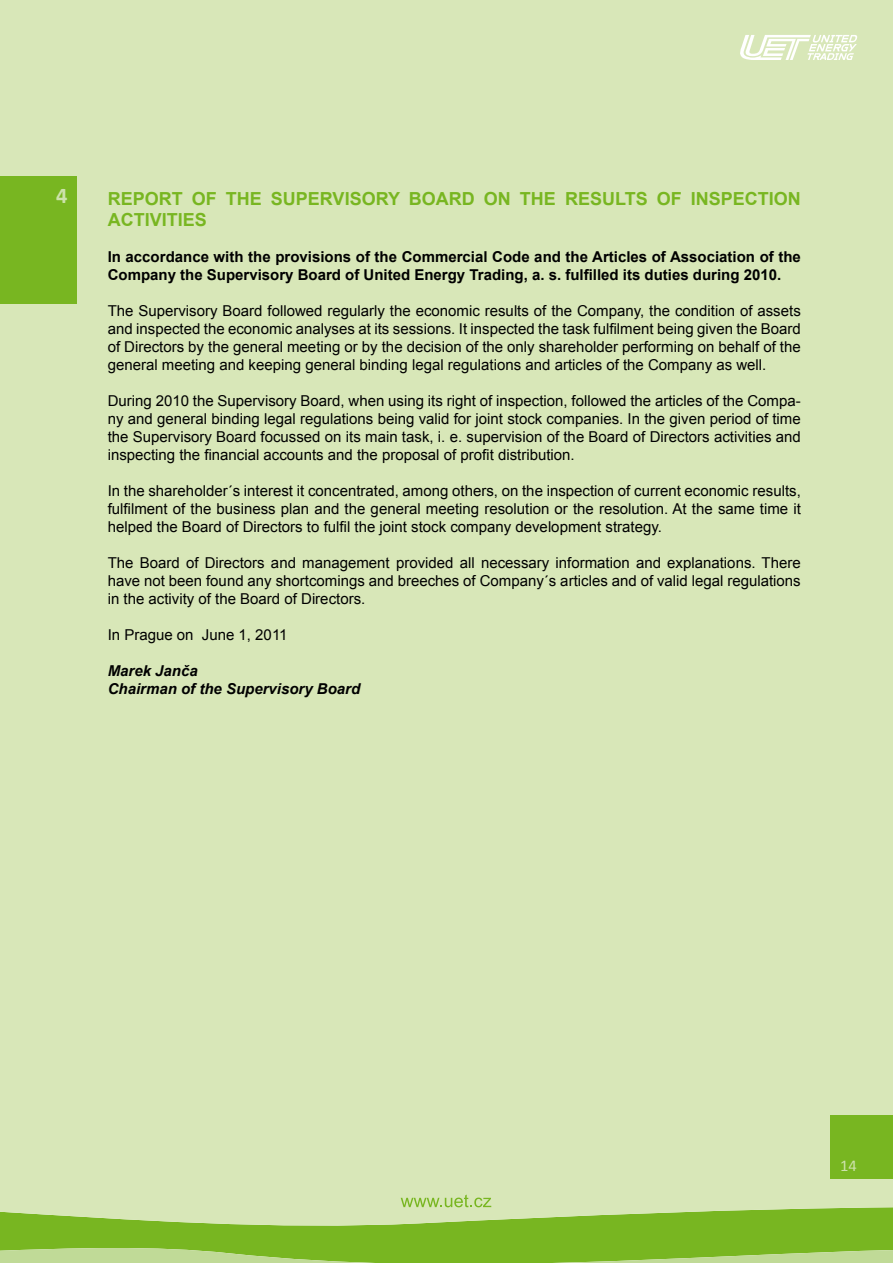
<style>
.page{position:relative;width:893px;height:1263px;background:#fff}
.page>*{position:absolute;margin:0;border:0;box-sizing:border-box;transform-origin:0 0}
.t1{font:700 22.5px "Calibri";color:#cde2ac}
.t2{font:700 18px/21.6px "Arial";color:#78b621}
.t3{font:16.5px "Calibri";color:#cde2ac}
.t4{font:15px/18px "Arial";color:#000;text-align:justify}
.t5{font:700 15px/18px "Arial";color:#000}
.t6{font:italic 700 15px/18px "Arial";color:#000}
</style>
<div class="page">
<div style="left:0;top:1230px;width:893px;height:15px;background:#78b621"></div>
<svg style="left:0;top:1245px;width:893px;height:18px"></svg>
<div style="left:0;top:0;width:893px;height:1230px;background:#d8e7b8"></div>
<svg style="left:738px;top:35px;width:119px;height:25px"></svg>
<div style="left:831px;top:1115px;width:62px;height:64px;background:#78b621"></div>
<svg style="left:401px;top:1195px;width:90px;height:12px"></svg>
<div style="left:0;top:177px;width:76px;height:127px;background:#78b621"></div>
<h1 class="t1" style="left:56px;top:186px;width:13px">4</h1>
<p class="t2" style="left:108px;top:187px;width:695px">REPORT OF THE SUPERVISORY BOARD ON THE RESULTS OF INSPECTION<br>ACTIVITIES</p>
<p class="t5" style="left:108px;top:248px;width:695px">In accordance with the provisions of the Commercial Code and the Articles of Association of the<br>Company the Supervisory Board of United Energy Trading, a. s. fulfilled its duties during 2010.</p>
<p class="t4" style="left:108px;top:302px;width:695px">The Supervisory Board followed regularly the economic results of the Company, the condition of assets and inspected the economic analyses at its sessions. It inspected the task fulfilment being given the Board of Directors by the general meeting or by the decision of the only shareholder performing on behalf of the general meeting and keeping general binding legal regulations and articles of the Company as well.</p>
<p class="t4" style="left:108px;top:392px;width:695px">During 2010 the Supervisory Board, when using its right of inspection, followed the articles of the Compa&shy;ny and general binding legal regulations being valid for joint stock companies. In the given period of time the Supervisory Board focussed on its main task, i. e. supervision of the Board of Directors activities and inspecting the financial accounts and the proposal of profit distribution.</p>
<p class="t4" style="left:108px;top:482px;width:695px">In the shareholder´s interest it concentrated, among others, on the inspection of current economic results, fulfilment of the business plan and the general meeting resolution or the resolution. At the same time it helped the Board of Directors to fulfil the joint stock company development strategy.</p>
<p class="t4" style="left:108px;top:554px;width:694px">The Board of Directors and management provided all necessary information and explanations. There have not been found any shortcomings and breeches of Company´s articles and of valid legal regulations in the activity of the Board of Directors.</p>
<p class="t4" style="left:108px;top:626px;width:181px">In Prague on June 1, 2011</p>
<p class="t6" style="left:108px;top:662px;width:254px">Marek Janča<br>Chairman of the Supervisory Board</p>
<p class="t3" style="left:840px;top:1159px;width:18px">14</p>
</div>
